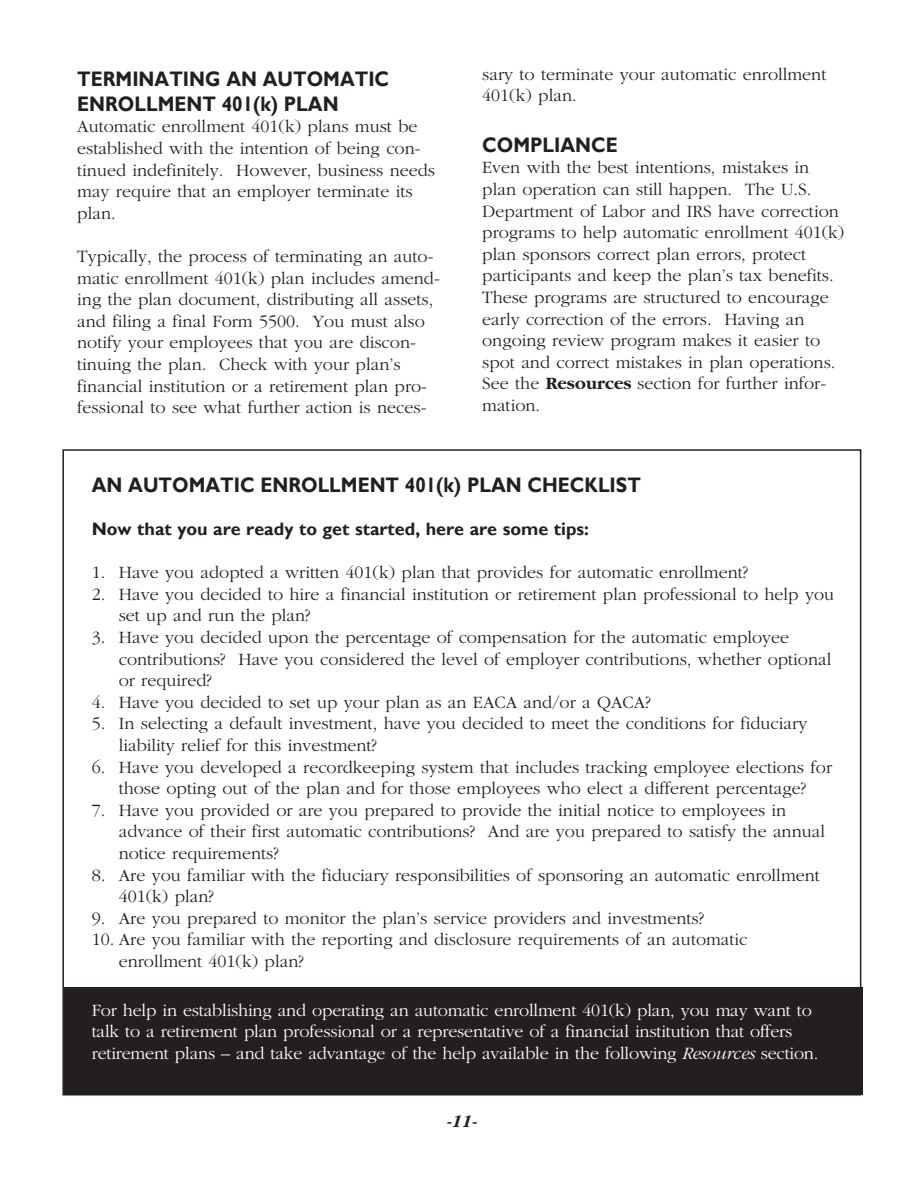
<style>
.page{position:relative;width:918px;height:1188px;background:#fff}
.page>*{position:absolute;margin:0;border:0;box-sizing:border-box;transform-origin:0 0}
.t1{font:700 21px/25.2px "Gill Sans";color:#231f20;scale:.9 1}
.t2{font:300 18px/21.6px "Garamond";color:#231f20}
.t3{font:300 18px/21.6px "Garamond";letter-spacing:-.01em;color:#fff}
.t4{font:700 18px "Gill Sans";color:#231f20}
.t5{font:italic 700 18px "Garamond";color:#231f20}
.s1{font-weight:700}
.s2{font-style:italic}
</style>
<div class="page">
<div style="left:64px;top:988px;width:799px;height:107px;background:#231f20"></div>
<h3 class="t1" style="left:77px;top:66px;width:348px">TERMINATING AN AUTOMATIC<br>ENROLLMENT 401(k) PLAN</h3>
<p class="t2" style="left:77px;top:117px;width:359px">Automatic enrollment 401(k) plans must be established with the intention of being con&shy;tinued indefinitely. However, business needs may require that an employer terminate its plan.</p>
<p class="t2" style="left:77px;top:247px;width:364px">Typically, the process of terminating an auto&shy;matic enrollment 401(k) plan includes amend&shy;ing the plan document, distributing all assets, and filing a final Form 5500. You must also notify your employees that you are discon&shy;tinuing the plan. Check with your plan’s financial institution or a retirement plan pro&shy;fessional to see what further action is neces-</p>
<p class="t2" style="left:482px;top:65px;width:346px">sary to terminate your automatic enrollment<br>401(k) plan.</p>
<h3 class="t1" style="left:482px;top:132px;width:152px">COMPLIANCE</h3>
<p class="t2" style="left:482px;top:158px;width:364px">Even with the best intentions, mistakes in plan operation can still happen. The U.S.<br>Department of Labor and IRS have correction programs to help automatic enrollment 401(k) plan sponsors correct plan errors, protect participants and keep the plan’s tax benefits.<br>These programs are structured to encourage early correction of the errors. Having an ongoing review program makes it easier to spot and correct mistakes in plan operations.<br>See the <span class="s1">Resources</span> section for further infor&shy;mation.</p>
<h3 class="t1" style="left:92px;top:472px;width:612px">AN AUTOMATIC ENROLLMENT 401(k) PLAN CHECKLIST</h3>
<h4 class="t4" style="left:92px;top:518px;width:499px">Now that you are ready to get started, here are some tips:</h4>
<p class="t2" style="left:92px;top:563px;width:658px">1. Have you adopted a written 401(k) plan that provides for automatic enrollment?</p>
<p class="t2" style="left:119px;top:585px;width:717px;text-indent:-27px">2. Have you decided to hire a financial institution or retirement plan professional to help you set up and run the plan?</p>
<p class="t2" style="left:119px;top:628px;width:714px;text-indent:-27px">3. Have you decided upon the percentage of compensation for the automatic employee contributions? Have you considered the level of employer contributions, whether optional or required?</p>
<p class="t2" style="left:92px;top:693px;width:560px">4. Have you decided to set up your plan as an EACA and/or a QACA?</p>
<p class="t2" style="left:119px;top:714px;width:690px;text-indent:-27px">5. In selecting a default investment, have you decided to meet the conditions for fiduciary liability relief for this investment?</p>
<p class="t2" style="left:92px;top:758px;width:742px;text-align:center">6. Have you developed a recordkeeping system that includes tracking employee elections for those opting out of the plan and for those employees who elect a different percentage?</p>
<p class="t2" style="left:119px;top:801px;width:708px;text-indent:-27px">7. Have you provided or are you prepared to provide the initial notice to employees in advance of their first automatic contributions? And are you prepared to satisfy the annual notice requirements?</p>
<p class="t2" style="left:119px;top:866px;width:703px;text-indent:-27px">8. Are you familiar with the fiduciary responsibilities of sponsoring an automatic enrollment<br>401(k) plan?</p>
<p class="t2" style="left:92px;top:909px;width:614px">9. Are you prepared to monitor the plan’s service providers and investments?</p>
<p class="t2" style="left:119px;top:930px;width:630px;text-indent:-27px">10. Are you familiar with the reporting and disclosure requirements of an automatic enrollment 401(k) plan?</p>
<p class="t3" style="left:92px;top:1001px;width:728px">For help in establishing and operating an automatic enrollment 401(k) plan, you may want to talk to a retirement plan professional or a representative of a financial institution that offers retirement plans – and take advantage of the help available in the following <span class="s2">Resources</span> section.</p>
<p class="t5" style="left:446px;top:1115px;width:32px">-11-</p>
</div>
